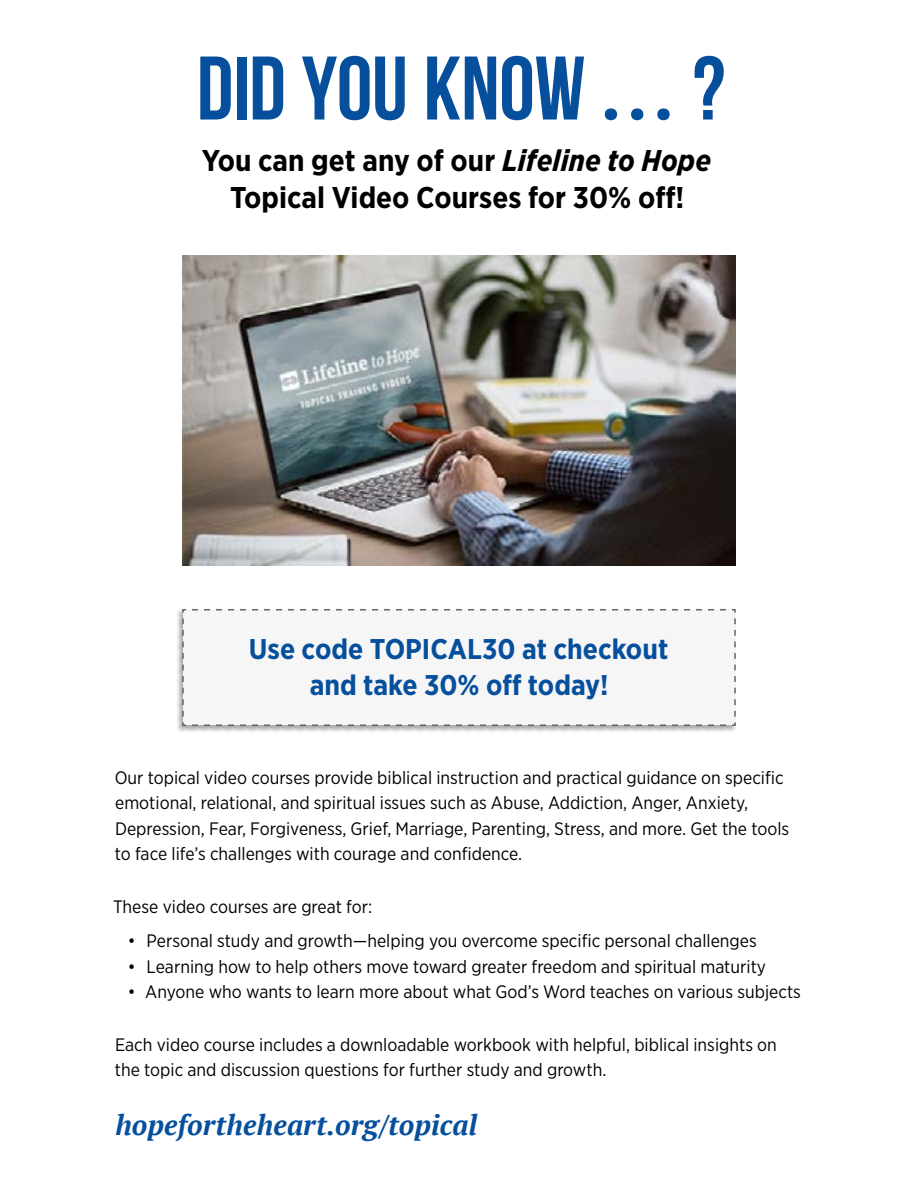
<style>
.page{position:relative;width:918px;height:1188px;background:#fff}
.page>*{position:absolute;margin:0;border:0;box-sizing:border-box;transform-origin:0 0}
.t1{font:700 90px "Bebas Neue";letter-spacing:-.005em;color:#054f9c}
.t2{font:700 30px/37.5px "Gotham Narrow";color:#000;text-align:center}
.t3{font:700 28.5px/36px "Gotham Narrow";color:#054f9c;text-align:center}
.t4{font:italic 700 28.5px "PT Serif";letter-spacing:.005em;color:#054f9c}
.t5{font:18px/25.5px "Gotham Narrow";color:#000}
.s1{font-family:"PT Serif";font-weight:400}
.s2{font-style:italic}
</style>
<div class="page">
<img style="left:183px;top:255px;width:552px;height:311px">
<div style="left:175px;top:608px;width:561px;height:124px;background:#000;opacity:.34"></div>
<div style="left:182px;top:608px;width:554px;height:119px;background:#f6f6f6"></div>
<h1 class="t1" style="left:197px;top:39px;width:530px">DID YOU KNOW <span class="s1">...</span> ?</h1>
<h2 class="t2" style="left:202px;top:141px;width:511px">You can get any of our <span class="s2">Lifeline to Hope<br></span>Topical Video Courses for 30% off!</h2>
<h3 class="t3" style="left:249px;top:631px;width:421px">Use code TOPICAL30 at checkout and take 30% off today!</h3>
<p class="t5" style="left:115px;top:764px;width:676px">Our topical video courses provide biblical instruction and practical guidance on specific emotional, relational, and spiritual issues such as Abuse, Addiction, Anger, Anxiety, Depression, Fear, Forgiveness, Grief, Marriage, Parenting, Stress, and more. Get the tools to face life’s challenges with courage and confidence.</p>
<p class="t5" style="left:113px;top:893px;width:261px">These video courses are great for:</p>
<p class="t5" style="left:128px;top:928px;width:631px">• Personal study and growth—helping you overcome specific personal challenges</p>
<p class="t5" style="left:128px;top:953px;width:640px">• Learning how to help others move toward greater freedom and spiritual maturity</p>
<p class="t5" style="left:128px;top:979px;width:675px">• Anyone who wants to learn more about what God’s Word teaches on various subjects</p>
<p class="t5" style="left:115px;top:1032px;width:664px">Each video course includes a downloadable workbook with helpful, biblical insights on the topic and discussion questions for further study and growth.</p>
<h3 class="t4" style="left:115px;top:1106px;width:364px">hopefortheheart.org/topical</h3>
</div>
